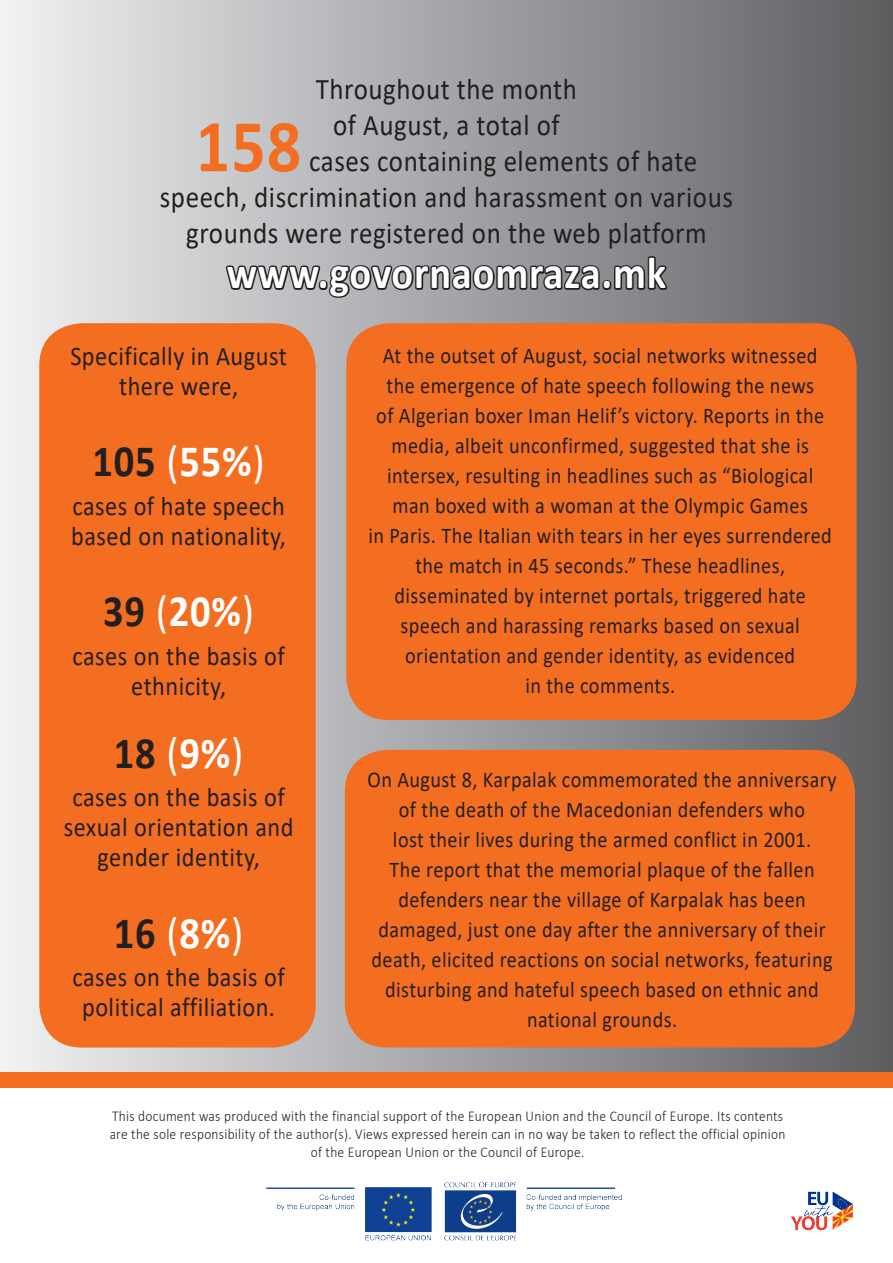
<style>
.page{position:relative;width:893px;height:1263px;background:#fff}
.page>*{position:absolute;margin:0;border:0;box-sizing:border-box;transform-origin:0 0}
.t1{font:700 75px "Calibri";color:#f36e21;scale:.9 1}
.t2{font:700 45px "Calibri";letter-spacing:.02em;color:#fff;scale:.9 1}
.t3{font:700 45px "Calibri";letter-spacing:.02em;color:#231f20;scale:.9 1}
.t4{font:30px/36px "Calibri";letter-spacing:.02em;color:#231f20;text-align:center;scale:.9 1}
.t5{font:27px/30px "Calibri";letter-spacing:.02em;color:#231f20;text-align:center;scale:.9 1}
.t6{font:22.5px/30px "Calibri";letter-spacing:.02em;color:#231f20;text-align:center;scale:.9 1}
.t7{font:300 15px/18px "Calibri";letter-spacing:.02em;color:#231f20;text-align:center;scale:.9 1}
.s1{font-weight:400;color:#fff}
.s2{color:#fff}
.s3{color:#231f20}
.s4{font-weight:400}
</style>
<div class="page">
<div style="left:0;top:0;width:893px;height:1075px;background:linear-gradient(to right,#f0f1f2,#5c5d60)"></div>
<div style="left:39px;top:323px;width:277px;height:724px;background:#f36e21;border-radius:43px"></div>
<div style="left:345px;top:750px;width:510px;height:297px;background:#f36e21;border-radius:43px"></div>
<div style="left:346px;top:323px;width:510px;height:397px;background:#f36e21;border-radius:43px"></div>
<svg style="left:224px;top:243px;width:445px;height:65px;background:#88888a"></svg>
<div style="left:0;top:1072px;width:893px;height:15px;background:#f36e21"></div>
<img style="left:266px;top:1182px;width:356px;height:59px">
<img style="left:791px;top:1191px;width:62px;height:40px">
<p class="t4" style="left:316px;top:71px;width:292px">Throughout the month of August, a total of</p>
<p class="t1" style="left:196px;top:93px;width:119px">158</p>
<p class="t4" style="left:309px;top:143px;width:433px">cases containing elements of hate</p>
<p class="t4" style="left:160px;top:179px;width:638px">speech, discrimination and harassment on various</p>
<p class="t4" style="left:186px;top:215px;width:580px">grounds were registered on the web platform</p>
<p class="t2" style="left:227px;top:241px;width:490px">www.govornaomraza.mk</p>
<p class="t5" style="left:70px;top:340px;width:242px">Specifically in August there were,</p>
<p class="t3" style="left:92px;top:429px;width:193px">105 <span class="s1">(</span><span class="s2">55%</span><span class="s1">)</span></p>
<p class="t5" style="left:71px;top:490px;width:240px;text-align:left">cases of hate speech based on nationality,</p>
<p class="t2" style="left:103px;top:579px;width:169px"><span class="s3">39</span> <span class="s4">(</span>20%<span class="s4">)</span></p>
<p class="t5" style="left:73px;top:640px;width:237px">cases on the basis of ethnicity,</p>
<p class="t3" style="left:114px;top:721px;width:146px">18 <span class="s1">(</span><span class="s2">9%</span><span class="s1">)</span></p>
<p class="t5" style="left:64px;top:782px;width:257px">cases on the basis of sexual orientation and gender identity,</p>
<p class="t3" style="left:114px;top:901px;width:146px">16 <span class="s1">(</span><span class="s2">8%</span><span class="s1">)</span></p>
<p class="t5" style="left:73px;top:962px;width:237px">cases on the basis of political affiliation.</p>
<p class="t6" style="left:368px;top:340px;width:516px">At the outset of August, social networks witnessed the emergence of hate speech following the news<br>of Algerian boxer Iman Helif’s victory. Reports in the media, albeit unconfirmed, suggested that she is intersex, resulting in headlines such as “Biological man boxed with a woman at the Olympic Games<br>in Paris. The Italian with tears in her eyes surrendered the match in 45 seconds.” These headlines, disseminated by internet portals, triggered hate speech and harassing remarks based on sexual orientation and gender identity, as evidenced<br>in the comments.</p>
<p class="t6" style="left:368px;top:764px;width:523px">On August 8, Karpalak commemorated the anniversary of the death of the Macedonian defenders who<br>lost their lives during the armed conflict in 2001.<br>The report that the memorial plaque of the fallen defenders near the village of Karpalak has been damaged, just one day after the anniversary of their death, elicited reactions on social networks, featuring disturbing and hateful speech based on ethnic and national grounds.</p>
<p class="t7" style="left:110px;top:1107px;width:752px">This document was produced with the financial support of the European Union and the Council of Europe. Its contents are the sole responsibility of the author(s). Views expressed herein can in no way be taken to reflect the official opinion of the European Union or the Council of Europe.</p>
</div>
